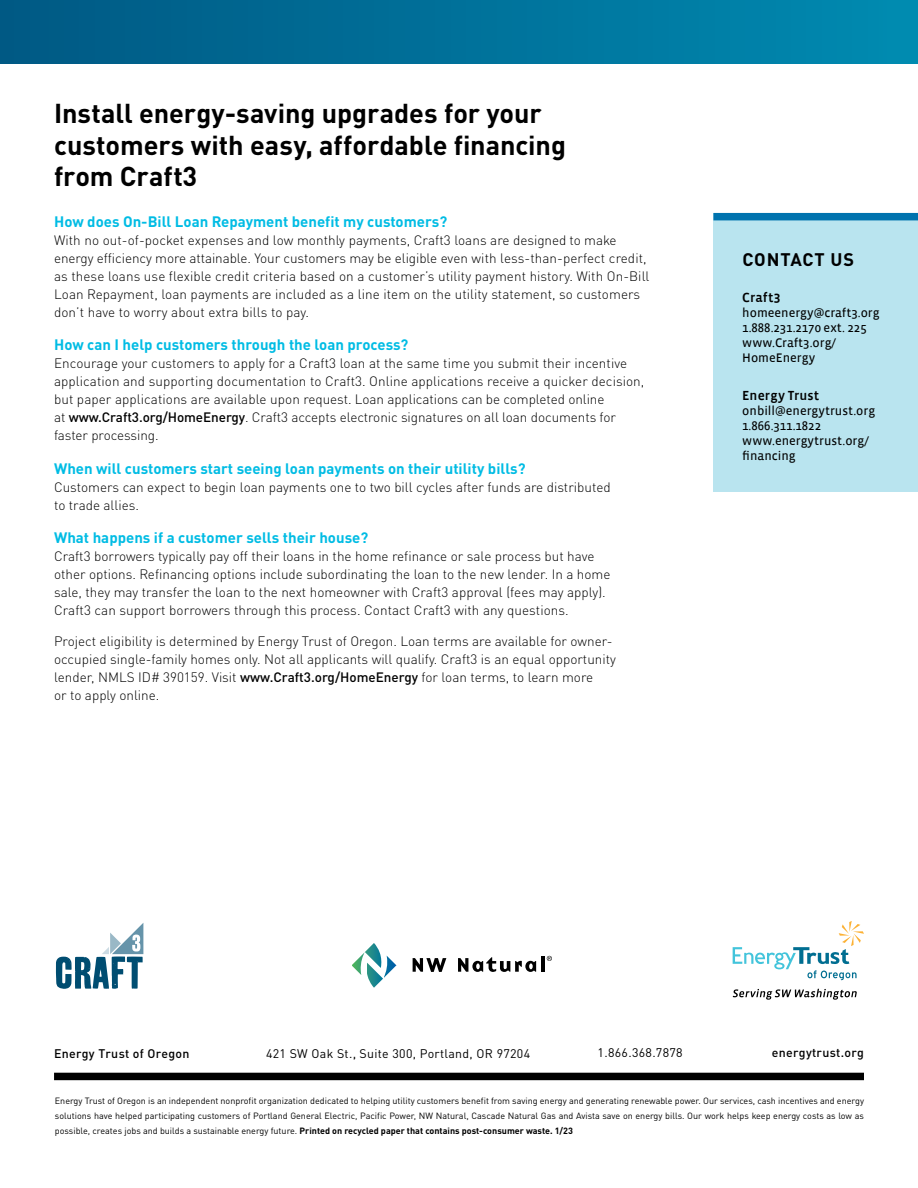
<style>
.page{position:relative;width:918px;height:1188px;background:#fff}
.page>*{position:absolute;margin:0;border:0;box-sizing:border-box;transform-origin:0 0}
.t1{font:700 27px/31.5px "DINOT";color:#000}
.t2{font:700 18px "DINOT";letter-spacing:.04em;color:#000}
.t3{font:700 15px "DINOT";color:#00bce4}
.t4{font:300 13.5px/18px "DINOT";color:#000}
.t5{font:13.5px "Vista Sans Med";letter-spacing:.01em;color:#000}
.t6{font:12.75px/15px "Vista Sans Reg";color:#000}
.t7{font:12.3px "DINOT";letter-spacing:.025em;color:#000}
.t8{font:500 12.3px "DINOT";letter-spacing:.025em;color:#000}
.t9{font:9px/15px "DINOT";color:#000;text-align:justify}
.s1{font-weight:500}
.s2{font-size:13.5px}
.s3{font-weight:700}
</style>
<div class="page">
<div style="left:713px;top:213px;width:205px;height:278px;background:#b9e4ef"></div>
<div style="left:713px;top:213px;width:205px;height:7px;background:#0073ae"></div>
<div style="left:0;top:0;width:918px;height:64px;background:linear-gradient(to right,#005883,#008bb1)"></div>
<div style="left:54px;top:1073px;width:810px;height:7px;background:#000"></div>
<svg style="left:56px;top:923px;width:87px;height:66px"></svg>
<svg style="left:733px;top:922px;width:131px;height:58px"></svg>
<svg style="left:733px;top:989px;width:124px;height:11px"></svg>
<svg style="left:352px;top:943px;width:45px;height:45px"></svg>
<svg style="left:413px;top:958px;width:33px;height:14px"></svg>
<svg style="left:458px;top:957px;width:78px;height:15px"></svg>
<hr style="left:541px;top:956px;width:4px;height:16px;background:#000">
<svg style="left:547px;top:956px;width:5px;height:5px"></svg>
<h1 class="t1" style="left:54px;top:97px;width:513px">Install energy-saving upgrades for your customers with easy, affordable financing from Craft3</h1>
<p class="t3" style="left:54px;top:211px;width:395px">How does On-Bill Loan Repayment benefit my customers?</p>
<p class="t4" style="left:54px;top:231px;width:597px">With no out-of-pocket expenses and low monthly payments, Craft3 loans are designed to make energy efficiency more attainable. Your customers may be eligible even with less-than-perfect credit, as these loans use flexible credit criteria based on a customer’s utility payment history. With On-Bill Loan Repayment, loan payments are included as a line item on the utility statement, so customers don’t have to worry about extra bills to pay.</p>
<p class="t3" style="left:54px;top:335px;width:356px">How can I help customers through the loan process?</p>
<p class="t4" style="left:54px;top:354px;width:592px">Encourage your customers to apply for a Craft3 loan at the same time you submit their incentive application and supporting documentation to Craft3. Online applications receive a quicker decision, but paper applications are available upon request. Loan applications can be completed online<br>at <span class="s1">www.Craft3.org/HomeEnergy</span>. Craft3 accepts electronic signatures on all loan documents for faster processing.</p>
<p class="t3" style="left:54px;top:458px;width:473px">When will customers start seeing loan payments on their utility bills?</p>
<p class="t4" style="left:54px;top:478px;width:558px">Customers can expect to begin loan payments one to two bill cycles after funds are distributed to trade allies.</p>
<p class="t3" style="left:54px;top:528px;width:316px">What happens if a customer sells their house?</p>
<p class="t4" style="left:54px;top:547px;width:558px">Craft3 borrowers typically pay off their loans in the home refinance or sale process but have other options. Refinancing options include subordinating the loan to the new lender. In a home sale, they may transfer the loan to the next homeowner with Craft3 approval (fees may apply).<br>Craft3 can support borrowers through this process. Contact Craft3 with any questions.</p>
<p class="t4" style="left:54px;top:632px;width:563px">Project eligibility is determined by Energy Trust of Oregon. Loan terms are available for owner&shy;occupied single-family homes only. Not all applicants will qualify. Craft3 is an equal opportunity lender, NMLS ID# 390159. Visit <span class="s1">www.Craft3.org/HomeEnergy</span> for loan terms, to learn more<br>or to apply online.</p>
<h2 class="t2" style="left:742px;top:247px;width:113px">CONTACT US</h2>
<p class="t5" style="left:742px;top:291px;width:40px">Craft3</p>
<p class="t6" style="left:742px;top:306px;width:139px">homeenergy@craft3.org<br>1.888.231.2170 ext. 225 www.Craft3.org/<br>HomeEnergy</p>
<p class="t5" style="left:742px;top:389px;width:79px">Energy Trust</p>
<p class="t6" style="left:742px;top:404px;width:134px">onbill@energytrust.org<br>1.866.311.1822 www.energytrust.org/ financing</p>
<p class="t8" style="left:54px;top:1045px;width:137px">Energy Trust of Oregon</p>
<p class="t7" style="left:266px;top:1046px;width:266px">421 SW Oak St.<span class="s2">,</span> Suite 300, Portland, OR 97204</p>
<p class="t7" style="left:598px;top:1045px;width:87px">1.866.368.7878</p>
<p class="t8" style="left:772px;top:1045px;width:94px">energytrust.org</p>
<p class="t9" style="left:55px;top:1093px;width:811px">Energy Trust of Oregon is an independent nonprofit organization dedicated to helping utility customers benefit from saving energy and generating renewable power. Our services, cash incentives and energy solutions have helped participating customers of Portland General Electric, Pacific Power, NW Natural, Cascade Natural Gas and Avista save on energy bills. Our work helps keep energy costs as low as possible, creates jobs and builds a sustainable energy future. <span class="s3">Printed on recycled paper that contains post-consumer waste. 1/23</span></p>
</div>
